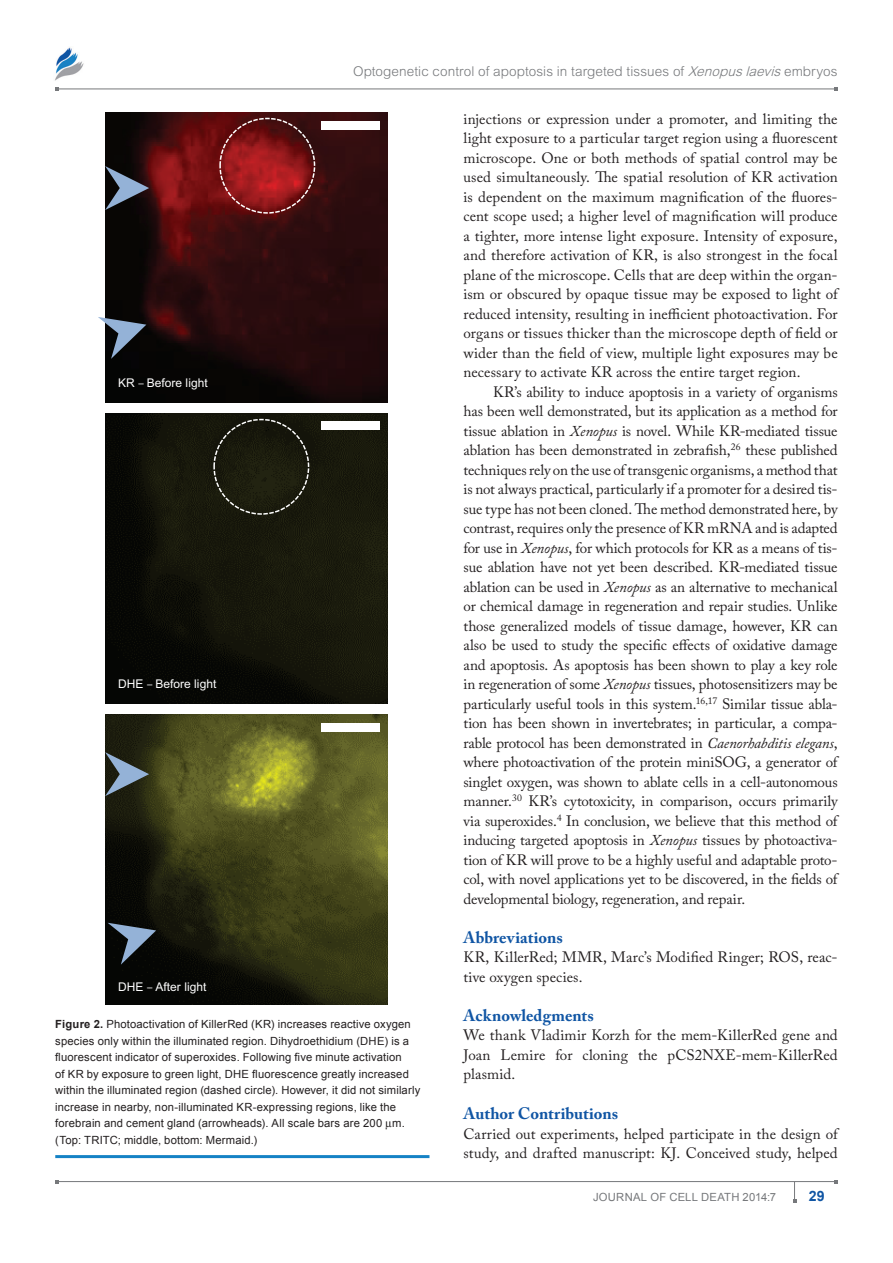
<style>
.page{position:relative;width:893px;height:1263px;background:#fff}
.page>*{position:absolute;margin:0;border:0;box-sizing:border-box;transform-origin:0 0}
.Heading1{font:700 16.5px "Adobe Caslon Pro";color:#1055a4}
.BodyText{font:15px/19.5px "Adobe Caslon Pro";color:#231f20;text-align:justify}
.BodyText_First{font:15px/19.5px "Adobe Caslon Pro";letter-spacing:.005em;color:#231f20}
.t1{font:700 14.25px "Arial";color:#1055a4}
.t2{font:300 13.5px "Arial MT Std";letter-spacing:.005em;color:#76787b}
.t3{font:12px "Arial";color:#fff}
.FigureCaption{font:11.25px/16.5px "Arial";letter-spacing:.015em;color:#231f20}
.t4{font:11.25px "Arial";letter-spacing:.02em;color:#76787b}
.s1{font-style:italic}
.s2{font-style:inherit}
.s3{font-weight:700}
</style>
<div class="page">
<hr style="left:57px;top:89px;width:779px;height:1px;background:#76787b">
<hr style="left:57px;top:1181px;width:779px;height:1px;background:#76787b">
<img style="left:55px;top:47px;width:29px;height:34px">
<svg style="left:793px;top:1182px;width:3px;height:20px"></svg>
<img style="left:105px;top:113px;width:282px;height:289px">
<div style="left:219px;top:118px;width:96px;height:96px;border:2px dashed #fff;border-radius:50%"></div>
<img style="left:105px;top:715px;width:282px;height:290px">
<img style="left:105px;top:414px;width:282px;height:290px">
<div style="left:213px;top:419px;width:96px;height:96px;border:2px dashed #fff;border-radius:50%"></div>
<svg style="left:98px;top:317px;width:48px;height:42px"></svg>
<svg style="left:105px;top:166px;width:44px;height:44px"></svg>
<svg style="left:108px;top:923px;width:48px;height:42px"></svg>
<svg style="left:105px;top:752px;width:44px;height:44px"></svg>
<div style="left:321px;top:121px;width:59px;height:8px;background:#fff"></div>
<div style="left:321px;top:421px;width:59px;height:9px;background:#fff"></div>
<div style="left:321px;top:723px;width:59px;height:9px;background:#fff"></div>
<hr style="left:55px;top:1155px;width:374px;height:3px;background:#1582c5">
<p class="t2" style="left:353px;top:63px;width:486px">Optogenetic control of apoptosis in targeted tissues of <span class="s1">Xenopuslaevis</span>embryos</p>
<p class="t3" style="left:118px;top:375px;width:91px">KR <span class="s2">–</span> Before light</p>
<p class="t3" style="left:118px;top:676px;width:100px">DHE <span class="s2">–</span> Before light</p>
<p class="t3" style="left:118px;top:978px;width:90px">DHE <span class="s2">–</span> After light</p>
<p class="FigureCaption" style="left:55px;top:1016px;width:367px"><span class="s3">Figure 2.</span> Photoactivation of KillerRed (KR) increases reactive oxygen species only within the illuminated region. Dihydroethidium (DHE) is a fluorescent indicator of superoxides. Following five minute activation<br>of KR by exposure to green light, DHE fluorescence greatly increased within the illuminated region (dashed circle). However, it did not similarly increase in nearby, non-illuminated KR-expressing regions, like the forebrain and cement gland (arrowheads). All scale bars are 200 m. (Top: TRITC; middle, bottom: Mermaid.)</p>
<p class="BodyText" style="left:463px;top:109px;width:376px">injections or expression under a promoter, and limiting the light exposure to a particular target region using a fluorescent microscope. One or both methods of spatial control may be used simultaneously. The spatial resolution of KR activation is dependent on the maximum magnification of the fluores&shy;cent scope used; a higher level of magnification will produce a tighter, more intense light exposure. Intensity of exposure, and therefore activation of KR, is also strongest in the focal plane of the microscope. Cells that are deep within the organ&shy;ism or obscured by opaque tissue may be exposed to light of reduced intensity, resulting in inefficient photoactivation. For organs or tissues thicker than the microscope depth of field or wider than the field of view, multiple light exposures may be necessary to activate KR across the entire target region.</p>
<p class="BodyText" style="left:463px;top:382px;width:376px;text-indent:30px">KR’s ability to induce apoptosis in a variety of organisms has been well demonstrated, but its application as a method for tissue ablation in <span class="s1">Xenopus</span> is novel. While KR-mediated tissue ablation has been demonstrated in zebrafish,<sup>26</sup> these published techniques rely on the use of transgenic organisms, a method that is not always practical, particularly if a promoter for a desired tis&shy;sue type has not been cloned. The method demonstrated here, by contrast, requires only the presence of KR mRNA and is adapted for use in <span class="s1">Xenopus</span>, for which protocols for KR as a means of tis&shy;sue ablation have not yet been described. KR-mediated tissue ablation can be used in <span class="s1">Xenopus</span> as an alternative to mechanical or chemical damage in regeneration and repair studies. Unlike those generalized models of tissue damage, however, KR can also be used to study the specific effects of oxidative damage and apoptosis. As apoptosis has been shown to play a key role in regeneration of some <span class="s1">Xenopus</span> tissues, photosensitizers may be particularly useful tools in this system.<sup>16,17</sup> Similar tissue abla&shy;tion has been shown in invertebrates; in particular, a compa&shy;rable protocol has been demonstrated in <span class="s1">Caenorhabditis elegans</span>, where photoactivation of the protein miniSOG, a generator of singlet oxygen, was shown to ablate cells in a cell-autonomous manner.<sup>30</sup> KR’s cytotoxicity, in comparison, occurs primarily via superoxides.<sup>4</sup> In conclusion, we believe that this method of inducing targeted apoptosis in <span class="s1">Xenopus</span> tissues by photoactiva&shy;tion of KR will prove to be a highly useful and adaptable proto&shy;col, with novel applications yet to be discovered, in the fields of developmental biology, regeneration, and repair.</p>
<p class="Heading1" style="left:463px;top:927px;width:101px">Abbreviations</p>
<p class="BodyText_First" style="left:463px;top:947px;width:376px">KR, KillerRed; MMR, Marc’s Modified Ringer; ROS, reac&shy;tive oxygen species.</p>
<p class="Heading1" style="left:463px;top:1005px;width:132px">Acknowledgments</p>
<p class="BodyText_First" style="left:463px;top:1025px;width:376px;text-align:justify">We thank Vladimir Korzh for the mem-KillerRed gene and Joan Lemire for cloning the pCS2NXE-mem-KillerRed plasmid.</p>
<p class="Heading1" style="left:463px;top:1104px;width:156px">Author Contributions</p>
<p class="BodyText_First" style="left:463px;top:1124px;width:376px">Carried out experiments, helped participate in the design of study, and drafted manuscript: KJ. Conceived study, helped</p>
<p class="t4" style="left:593px;top:1189px;width:184px">Journal of Cell Death 2014:7</p>
<p class="t1" style="left:809px;top:1186px;width:18px">29</p>
</div>
